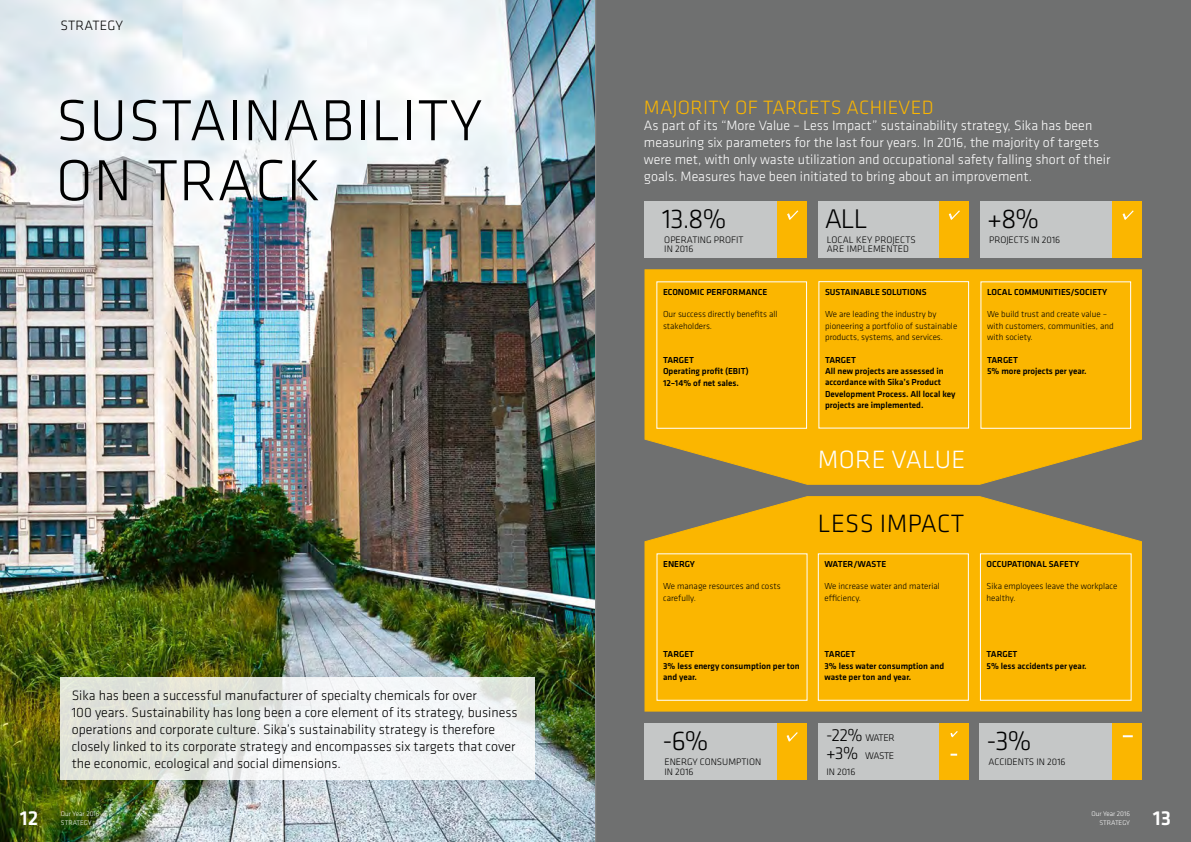
<style>
.page{position:relative;width:1191px;height:842px;background:#fff}
.page>*{position:absolute;margin:0;border:0;box-sizing:border-box;transform-origin:0 0}
.t1{font:300 60px/60px "Klavika";letter-spacing:.015em;color:#000}
.t2{font:300 28px "Klavika";color:#000}
.t3{font:300 26px "Klavika";color:#000}
.t4{font:300 26px "Klavika";letter-spacing:.015em;color:#fff}
.t5{font:500 21px "Klavika";color:#fff}
.t6{font:300 20px "Klavika";letter-spacing:.015em;color:#fbb600}
.t7{font:300 14px/17px "Klavika";color:#000}
.t8{font:300 14px/17px "Klavika";color:#fff}
.t9{font:300 10px/18px "Klavika";letter-spacing:-.04em;color:#000}
.t10{font:300 9.8px/9.8px "Klavika";color:#000}
.t11{font:500 9px/11.3px "Klavika";color:#000}
.t12{font:300 9px/11.3px "Klavika";color:#000}
.t13{font:300 7px/9px "Klavika";letter-spacing:-.015em;color:#fff}
.s1{font-size:18px}
</style>
<div class="page">
<img style="left:0;top:0;width:595px;height:842px">
<div style="left:595px;top:0;width:596px;height:842px;background:#6f7070"></div>
<svg style="left:60px;top:677px;width:475px;height:103px;fill:#eff1f2"></svg>
<svg style="left:644px;top:496px;width:498px;height:216px;background:#f0b109"></svg>
<div style="left:980px;top:553px;width:151px;height:148px;border:1px solid #fff"></div>
<svg style="left:644px;top:269px;width:498px;height:216px;background:#f0b008"></svg>
<div style="left:656px;top:281px;width:151px;height:148px;border:1px solid #fff"></div>
<div style="left:818px;top:281px;width:151px;height:148px;border:1px solid #fff"></div>
<div style="left:980px;top:281px;width:151px;height:148px;border:1px solid #fff"></div>
<div style="left:818px;top:553px;width:151px;height:148px;border:1px solid #fff"></div>
<div style="left:818px;top:201px;width:150px;height:57px;background:#c5c7c7"></div>
<div style="left:644px;top:201px;width:162px;height:57px;background:#c5c7c7"></div>
<div style="left:980px;top:201px;width:162px;height:57px;background:#c5c7c7"></div>
<div style="left:980px;top:723px;width:162px;height:57px;background:#c5c7c7"></div>
<div style="left:817px;top:723px;width:151px;height:57px;background:#c5c7c7"></div>
<div style="left:644px;top:723px;width:162px;height:57px;background:#c5c7c7"></div>
<div style="left:777px;top:723px;width:29px;height:57px;background:#fbb600"></div>
<div style="left:939px;top:723px;width:29px;height:57px;background:#fbb600"></div>
<div style="left:1112px;top:723px;width:30px;height:57px;background:#fbb600"></div>
<div style="left:1112px;top:201px;width:30px;height:57px;background:#fbb600"></div>
<div style="left:939px;top:201px;width:29px;height:57px;background:#fbb600"></div>
<div style="left:777px;top:201px;width:29px;height:57px;background:#fbb600"></div>
<svg style="left:786px;top:732px;width:12px;height:10px"></svg>
<svg style="left:787px;top:210px;width:12px;height:10px"></svg>
<svg style="left:948px;top:210px;width:12px;height:10px"></svg>
<svg style="left:1122px;top:210px;width:12px;height:10px"></svg>
<svg style="left:1122px;top:735px;width:10px;height:2px"></svg>
<svg style="left:950px;top:731px;width:8px;height:7px"></svg>
<svg style="left:950px;top:754px;width:7px;height:2px"></svg>
<hr style="left:595px;top:0;width:1px;height:842px;background:#878988">
<h3 class="t7" style="left:60px;top:17px;width:64px">Strategy</h3>
<h1 class="t1" style="left:56px;top:90px;width:428px">Sustainabi lity on track</h1>
<h3 class="t6" style="left:644px;top:96px;width:214px">Majority of Targets Achi</h3>
<h3 class="t6" style="left:887px;top:96px;width:47px">eved</h3>
<h2 class="t2" style="left:824px;top:202px;width:15px">ALL</h2>
<p class="t10" style="left:826px;top:234px;width:36px">Local KEY</p>
<p class="t10" style="left:875px;top:234px;width:42px">PROJECTS</p>
<p class="t10" style="left:826px;top:244px;width:7px">ARE</p>
<p class="t10" style="left:846px;top:244px;width:53px">IMPLEMENTED</p>
<p class="t8" style="left:644px;top:117px;width:468px">As part of its “More Value – Less Impact” sustainability strategy, Sika has been measuring six parameters for the last four years. In 2016, the majority of targets were met, with only waste utilization and occupational safety falling short of their goals. Measures have been initiated to bring about an improvement.</p>
<h2 class="t2" style="left:662px;top:202px;width:65px">13.8%</h2>
<p class="t10" style="left:664px;top:234px;width:39px">Operating</p>
<p class="t10" style="left:714px;top:234px;width:31px">Profit</p>
<p class="t10" style="left:664px;top:244px;width:31px">in 2016</p>
<h2 class="t2" style="left:987px;top:202px;width:53px">+8%</h2>
<p class="t10" style="left:989px;top:234px;width:73px">Projects in 2016</p>
<p class="t7" style="left:72px;top:687px;width:447px">Sika has been a successful manufacturer of specialty chemicals for over<br>100 years. Sustainability has long been a core element of its strategy, business operations and corporate culture. Sika’s sustainability strategy is therefore closely linked to its corporate strategy and encompasses six targets that cover the economic, ecological and social dimensions.</p>
<h3 class="t5" style="left:20px;top:804px;width:20px">12</h3>
<p class="t13" style="left:61px;top:818px;width:9px">STRATE</p>
<p class="t13" style="left:84px;top:818px;width:9px">GY</p>
<p class="t13" style="left:61px;top:809px;width:40px">Our Year 2016</p>
<p class="t11" style="left:663px;top:286px;width:106px">Economic performance</p>
<p class="t12" style="left:663px;top:309px;width:116px">Our success directly benefits all stakeholders.</p>
<p class="t11" style="left:663px;top:354px;width:87px">TarGEt<br>Operating profit (EBIT)<br>12–14% of net sales.</p>
<p class="t11" style="left:663px;top:558px;width:33px">Energy</p>
<p class="t12" style="left:663px;top:581px;width:119px">We manage resources and costs carefully.</p>
<p class="t11" style="left:663px;top:649px;width:138px">TarGEt<br>3% less energy consumption per ton and year.</p>
<h2 class="t2" style="left:662px;top:724px;width:48px">-6%</h2>
<p class="t10" style="left:664px;top:757px;width:96px">Energy Consumption in 2016</p>
<p class="t11" style="left:825px;top:286px;width:102px">Sustai nable soluti ons</p>
<p class="t12" style="left:825px;top:309px;width:134px">We are leading the industry by pioneering a portfolio of sustainable products, systems, and services.</p>
<p class="t11" style="left:825px;top:354px;width:132px">TarGEt<br>All new projects are assessed in accordance with Sika’s Product<br>Development Process. All local key projects are implemented.</p>
<h3 class="t4" style="left:818px;top:443px;width:149px">More Value</h3>
<h3 class="t3" style="left:818px;top:507px;width:148px">Less Impact</h3>
<p class="t11" style="left:824px;top:558px;width:63px">Water/Waste</p>
<p class="t12" style="left:824px;top:581px;width:117px">We increase water and material efficiency.</p>
<p class="t11" style="left:824px;top:649px;width:121px">TarGEt<br>3% less water consumption and waste per ton and year.</p>
<p class="t9" style="left:826px;top:728px;width:70px"><span class="s1">-22%</span> Water <span class="s1">+3%</span> Waste</p>
<p class="t10" style="left:826px;top:767px;width:31px">in 2016</p>
<p class="t11" style="left:987px;top:286px;width:121px">Local communiti es/soci ety</p>
<p class="t12" style="left:987px;top:309px;width:128px">We build trust and create value – with customers, communities, and with society.</p>
<p class="t11" style="left:987px;top:354px;width:101px">TarGEt<br>5% more projects per year.</p>
<p class="t11" style="left:986px;top:558px;width:93px">Occupati onal safety</p>
<p class="t12" style="left:986px;top:581px;width:132px">Sika employees leave the workplace healthy.</p>
<p class="t11" style="left:986px;top:649px;width:102px">TarGEt<br>5% less accidents per year.</p>
<h2 class="t2" style="left:986px;top:724px;width:46px">-3%</h2>
<p class="t10" style="left:988px;top:757px;width:78px">acci dents in 2016</p>
<p class="t13" style="left:1122px;top:818px;width:9px">GY</p>
<h3 class="t5" style="left:1152px;top:804px;width:20px">13</h3>
<p class="t13" style="left:1099px;top:809px;width:32px;text-indent:-8px">Our Year 2016<br>STRATE</p>
</div>
